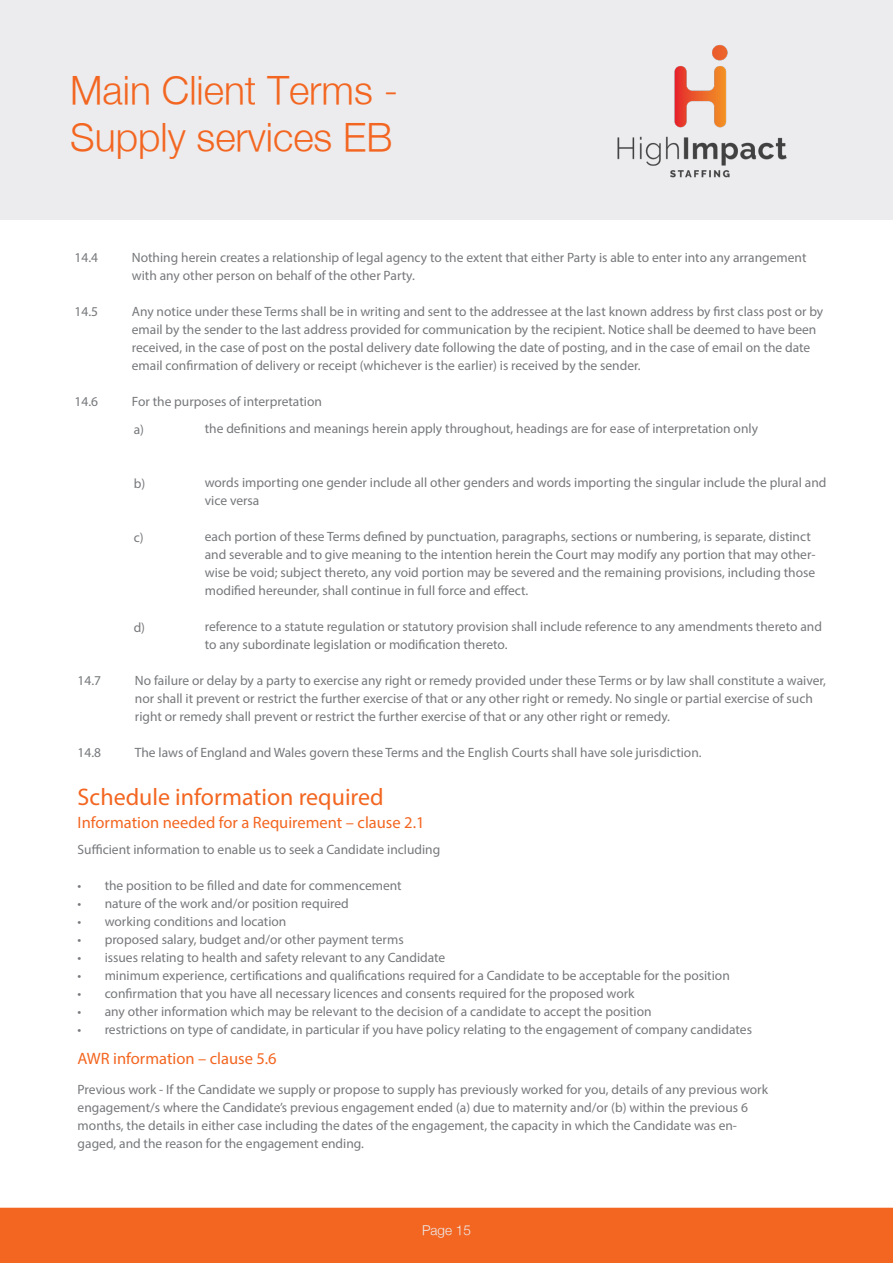
<style>
.page{position:relative;width:893px;height:1263px;background:#fff}
.page>*{position:absolute;margin:0;border:0;box-sizing:border-box;transform-origin:0 0}
.t1{font:300 39px "Helvetica Neue";color:#f36621}
.t2{font:24px "Myriad Pro";color:#f36621}
.t3{font:16.5px "Myriad Pro";color:#f36621}
.t4{font:13.5px/18px "Myriad Pro";color:#76787b}
.t5{font:300 13.5px "Helvetica Neue";color:#ececee}
</style>
<div class="page">
<div style="left:0;top:0;width:893px;height:219px;background:#ececee"></div>
<img style="left:617px;top:45px;width:170px;height:133px">
<div style="left:1px;top:1208px;width:891px;height:54px;background:#f36621"></div>
<div style="left:0;top:1208px;width:893px;height:55px;border:2px solid #f36621"></div>
<p class="t1" style="left:70px;top:67px;width:329px">Main Client Terms -</p>
<p class="t1" style="left:70px;top:113px;width:324px">Supply services EB</p>
<p class="t4" style="left:75px;top:249px;width:25px">14.4</p>
<p class="t4" style="left:75px;top:303px;width:25px">14.5</p>
<p class="t4" style="left:75px;top:393px;width:25px">14.6</p>
<p class="t4" style="left:132px;top:249px;width:676px">Nothing herein creates a relationship of legal agency to the extent that either Party is able to enter into any arrangement with any other person on behalf of the other Party.</p>
<p class="t4" style="left:132px;top:303px;width:693px">Any notice under these Terms shall be in writing and sent to the addressee at the last known address by first class post or by email by the sender to the last address provided for communication by the recipient. Notice shall be deemed to have been received, in the case of post on the postal delivery date following the date of posting, and in the case of email on the date email confirmation of delivery or receipt (whichever is the earlier) is received by the sender.</p>
<p class="t4" style="left:132px;top:393px;width:192px">For the purposes of interpretation</p>
<p class="t4" style="left:134px;top:420px;width:12px">a)</p>
<p class="t4" style="left:205px;top:419px;width:555px">the definitions and meanings herein apply throughout, headings are for ease of interpretation only</p>
<p class="t4" style="left:134px;top:474px;width:13px">b)</p>
<p class="t4" style="left:134px;top:528px;width:11px">c)</p>
<p class="t4" style="left:134px;top:618px;width:13px">d)</p>
<p class="t4" style="left:205px;top:473px;width:623px">words importing one gender include all other genders and words importing the singular include the plural and vice versa</p>
<p class="t4" style="left:205px;top:527px;width:612px">each portion of these Terms defined by punctuation, paragraphs, sections or numbering, is separate, distinct and severable and to give meaning to the intention herein the Court may modify any portion that may other&shy;wise be void; subject thereto, any void portion may be severed and the remaining provisions, including those modified hereunder, shall continue in full force and effect.</p>
<p class="t4" style="left:205px;top:617px;width:619px">reference to a statute regulation or statutory provision shall include reference to any amendments thereto and to any subordinate legislation or modification thereto.</p>
<p class="t4" style="left:135px;top:671px;width:693px">No failure or delay by a party to exercise any right or remedy provided under these Terms or by law shall constitute a waiver, nor shall it prevent or restrict the further exercise of that or any other right or remedy. No single or partial exercise of such right or remedy shall prevent or restrict the further exercise of that or any other right or remedy.</p>
<p class="t4" style="left:135px;top:743px;width:568px">The laws of England and Wales govern these Terms and the English Courts shall have sole jurisdiction.</p>
<p class="t2" style="left:78px;top:782px;width:308px">Schedule information required</p>
<p class="t4" style="left:78px;top:840px;width:364px">Sufficient information to enable us to seek a Candidate including</p>
<p class="t4" style="left:78px;top:876px;width:326px">• the position to be filled and date for commencement</p>
<p class="t4" style="left:78px;top:894px;width:273px">• nature of the work and/or position required</p>
<p class="t4" style="left:78px;top:912px;width:210px">• working conditions and location</p>
<p class="t4" style="left:78px;top:930px;width:328px">• proposed salary, budget and/or other payment terms</p>
<p class="t4" style="left:78px;top:948px;width:369px">• issues relating to health and safety relevant to any Candidate</p>
<p class="t4" style="left:78px;top:966px;width:654px">• minimum experience, certifications and qualifications required for a Candidate to be acceptable for the position</p>
<p class="t4" style="left:78px;top:984px;width:558px">• confirmation that you have all necessary licences and consents required for the proposed work</p>
<p class="t4" style="left:78px;top:1002px;width:575px">• any other information which may be relevant to the decision of a candidate to accept the position</p>
<p class="t4" style="left:78px;top:1020px;width:676px">• restrictions on type of candidate, in particular if you have policy relating to the engagement of company candidates</p>
<p class="t4" style="left:78px;top:671px;width:25px">14.7</p>
<p class="t4" style="left:78px;top:743px;width:25px">14.8</p>
<p class="t3" style="left:78px;top:812px;width:348px">Information needed for a Requirement – clause 2.1</p>
<p class="t3" style="left:78px;top:1048px;width:201px">AWR information – clause 5.6</p>
<p class="t4" style="left:78px;top:1081px;width:692px">Previous work - If the Candidate we supply or propose to supply has previously worked for you, details of any previous work engagement/s where the Candidate’s previous engagement ended (a) due to maternity and/or (b) within the previous 6 months, the details in either case including the dates of the engagement, the capacity in which the Candidate was en&shy;gaged, and the reason for the engagement ending.</p>
<p class="t5" style="left:422px;top:1222px;width:50px">Page 15</p>
</div>
